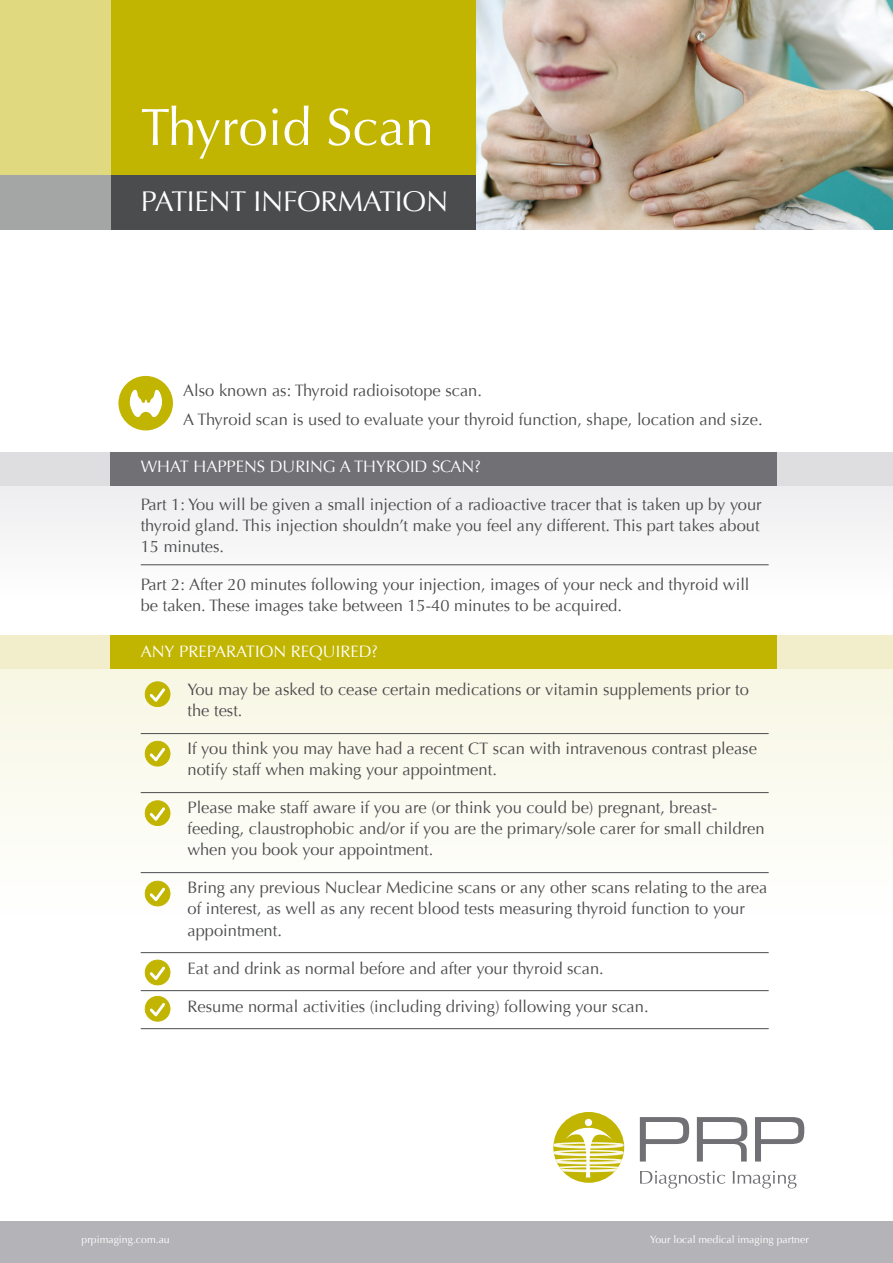
<style>
.page{position:relative;width:893px;height:1263px;background:#fff}
.page>*{position:absolute;margin:0;border:0;box-sizing:border-box;transform-origin:0 0}
.t1{font:52.5px "Optima";color:#fff}
.t2{font:28.5px "Optima";letter-spacing:-.01em;color:#fff}
.t3{font:16.5px/21px "Optima";color:#4b4c4d}
.t4{font:16.5px "Optima";color:#fff}
.t5{font:10.5px "Optima";color:#fff}
</style>
<div class="page">
<div style="left:0;top:669px;width:893px;height:245px;background:linear-gradient(to right,#fbfaf1,#fbfaf1)"></div>
<div style="left:0;top:485px;width:893px;height:115px;background:#f6f6f7"></div>
<svg style="left:640px;top:1117px;width:49px;height:44px"></svg>
<svg style="left:697px;top:1117px;width:50px;height:44px"></svg>
<svg style="left:755px;top:1117px;width:49px;height:44px"></svg>
<svg style="left:640px;top:1171px;width:85px;height:17px"></svg>
<svg style="left:733px;top:1171px;width:63px;height:17px"></svg>
<div style="left:553px;top:1112px;width:71px;height:71px;background:#c2b501;border-radius:50%"></div>
<svg style="left:553px;top:1119px;width:71px;height:58px"></svg>
<div style="left:0;top:0;width:476px;height:223px;background:#c2b501"></div>
<div style="left:0;top:175px;width:476px;height:55px;background:#4b4c4d"></div>
<img style="left:476px;top:0;width:417px;height:230px">
<div style="left:0;top:1221px;width:893px;height:42px;background:#b4b3b7"></div>
<div style="left:0;top:452px;width:893px;height:33px;background:#dedee1"></div>
<div style="left:111px;top:452px;width:666px;height:33px;background:#717074"></div>
<div style="left:0;top:635px;width:893px;height:34px;background:#f2eecb"></div>
<div style="left:111px;top:635px;width:666px;height:34px;background:#c2b501"></div>
<hr style="left:141px;top:564px;width:628px;height:1px;background:#4b4c4d">
<hr style="left:141px;top:733px;width:628px;height:1px;background:#4b4c4d">
<hr style="left:141px;top:792px;width:628px;height:1px;background:#4b4c4d">
<hr style="left:141px;top:872px;width:628px;height:1px;background:#4b4c4d">
<hr style="left:141px;top:952px;width:628px;height:1px;background:#4b4c4d">
<hr style="left:141px;top:990px;width:628px;height:1px;background:#4b4c4d">
<hr style="left:141px;top:1028px;width:628px;height:1px;background:#4b4c4d">
<svg style="left:144px;top:995px;width:27px;height:27px"></svg>
<div style="left:145px;top:996px;width:25px;height:25px;background:#c2b501;border-radius:50%"></div>
<div style="left:145px;top:996px;width:25px;height:25px;border:1px solid #c2b501;border-radius:50%"></div>
<svg style="left:150px;top:1003px;width:15px;height:13px"></svg>
<svg style="left:144px;top:959px;width:27px;height:27px"></svg>
<div style="left:145px;top:960px;width:25px;height:25px;background:#c2b501;border-radius:50%"></div>
<div style="left:145px;top:960px;width:25px;height:25px;border:1px solid #c2b501;border-radius:50%"></div>
<svg style="left:150px;top:966px;width:15px;height:14px"></svg>
<svg style="left:144px;top:880px;width:27px;height:27px"></svg>
<div style="left:145px;top:881px;width:25px;height:25px;background:#c2b501;border-radius:50%"></div>
<div style="left:145px;top:881px;width:25px;height:25px;border:1px solid #c2b501;border-radius:50%"></div>
<svg style="left:150px;top:887px;width:15px;height:14px"></svg>
<svg style="left:144px;top:800px;width:27px;height:26px"></svg>
<div style="left:145px;top:801px;width:25px;height:24px;background:#c2b501;border-radius:50%"></div>
<div style="left:145px;top:801px;width:25px;height:25px;border:1px solid #c2b501;border-radius:50%"></div>
<svg style="left:150px;top:807px;width:15px;height:14px"></svg>
<svg style="left:144px;top:740px;width:27px;height:27px"></svg>
<div style="left:145px;top:741px;width:25px;height:25px;background:#c2b501;border-radius:50%"></div>
<div style="left:145px;top:741px;width:25px;height:25px;border:1px solid #c2b501;border-radius:50%"></div>
<svg style="left:150px;top:748px;width:15px;height:13px"></svg>
<svg style="left:144px;top:681px;width:27px;height:26px"></svg>
<div style="left:145px;top:682px;width:25px;height:24px;background:#c2b501;border-radius:50%"></div>
<div style="left:145px;top:682px;width:25px;height:25px;border:1px solid #c2b501;border-radius:50%"></div>
<svg style="left:150px;top:688px;width:15px;height:14px"></svg>
<svg style="left:0;top:0;width:111px;height:230px;background:#d1cc88"></svg>
<svg style="left:118px;top:376px;width:55px;height:54px"></svg>
<h1 class="t1" style="left:141px;top:97px;width:295px">Thyroid Scan</h1>
<h2 class="t2" style="left:141px;top:185px;width:309px">Patient I nformation</h2>
<p class="t3" style="left:183px;top:376px;width:581px;line-height:29.5px">Also known as: Thyroid radioisotope scan.<br>A Thyroid scan is used to evaluate your thyroid function, shape, location and size.</p>
<p class="t4" style="left:141px;top:457px;width:342px">What happens during a thyroid scan?</p>
<p class="t3" style="left:141px;top:494px;width:623px">Part 1: You will be given a small injection of a radioactive tracer that is taken up by your thyroid gland. This injection shouldn’t make you feel any different. This part takes about<br>15 minutes.</p>
<p class="t3" style="left:141px;top:574px;width:610px">Part 2: After 20 minutes following your injection, images of your neck and thyroid will be taken. These images take between 15-40 minutes to be acquired.</p>
<p class="t4" style="left:141px;top:642px;width:239px">Any preparation required?</p>
<p class="t3" style="left:188px;top:679px;width:563px">You may be asked to cease certain medications or vitamin supplements prior to the test.</p>
<p class="t3" style="left:188px;top:738px;width:571px">If you think you may have had a recent CT scan with intravenous contrast please notify staff when making your appointment.</p>
<p class="t3" style="left:188px;top:797px;width:579px">Please make staff aware if you are (or think you could be) pregnant, breast&shy;feeding, claustrophobic and/or if you are the primary/sole carer for small children when you book your appointment.</p>
<p class="t3" style="left:188px;top:878px;width:581px">Bring any previous N uclear Medicine scans or any other scans relating to the area of interest, as well as any recent blood tests measuring thyroid function to your appointment.</p>
<p class="t3" style="left:188px;top:958px;width:418px">Eat and drink as normal before and after your thyroid scan.</p>
<p class="t3" style="left:188px;top:996px;width:463px">Resume normal activities (including driving) following your scan.</p>
<p class="t5" style="left:82px;top:1233px;width:90px">prpimaging.com.au</p>
<p class="t5" style="left:650px;top:1233px;width:160px">Your local medical imaging partner</p>
</div>
